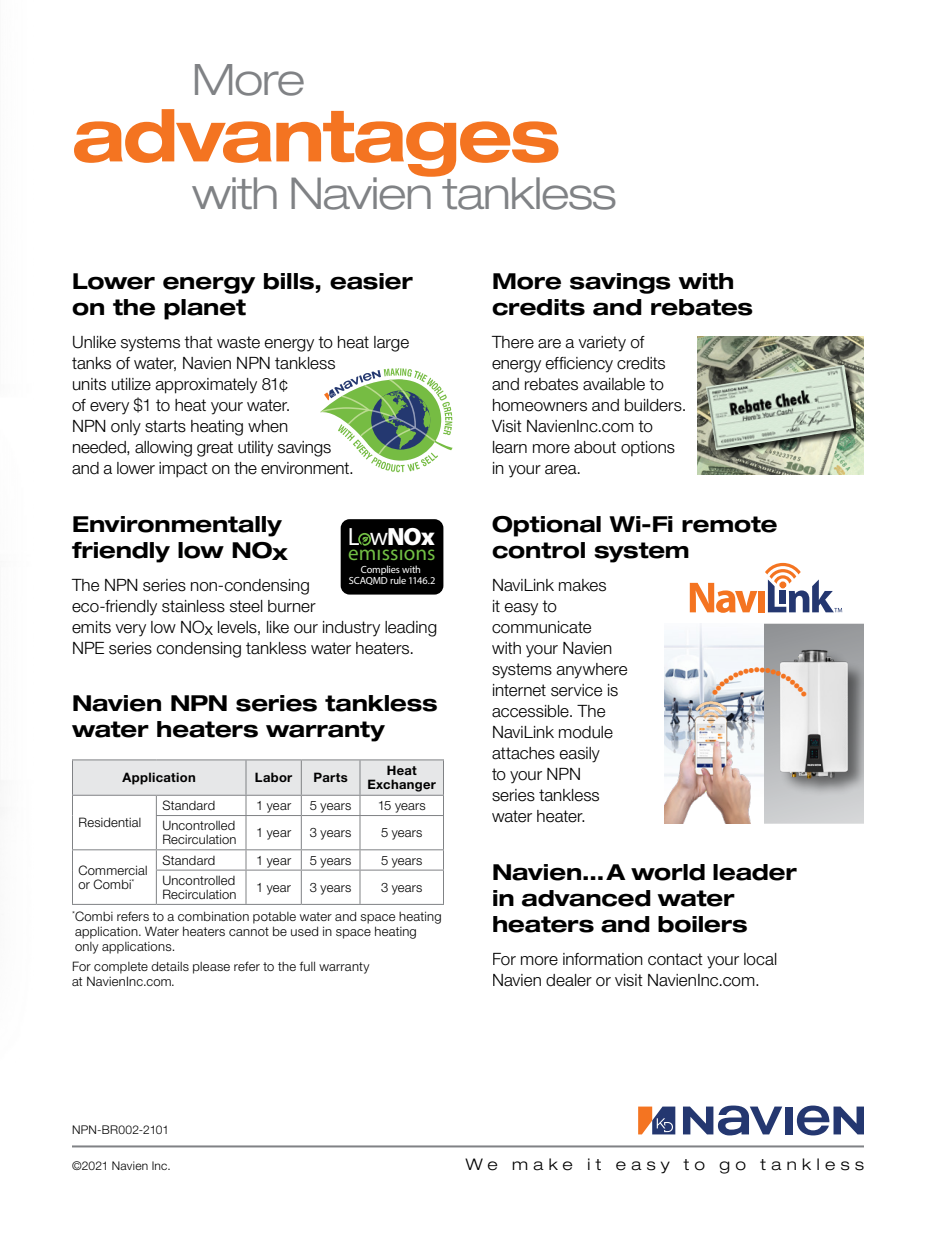
<style>
.page{position:relative;width:936px;height:1242px;background:#fff}
.page>*{position:absolute;margin:0;border:0;box-sizing:border-box;transform-origin:0 0}
.t1{font:700 expanded 72px "Helvetica Neue LT Pro";letter-spacing:-.035em;color:#f47421}
.t2{font:300 expanded 44px "Helvetica Neue LT Pro";letter-spacing:-.025em;color:#808285}
.t3{font:900 25px "Myriad Pro";color:#fff}
.t4{font:700 expanded 22px/26px "Helvetica Neue LT Pro";letter-spacing:-.005em;color:#000}
.t5{font:21.2px "Myriad Pro";letter-spacing:.005em;color:#72bf44}
.t6{font:300 17px/21px "Helvetica Neue LT Pro";color:#000}
.t7{font:300 expanded 16px "Helvetica Neue LT Pro";letter-spacing:.335em;color:#000}
.t8{font:300 13px/14px "Helvetica Neue LT Pro";letter-spacing:.02em;color:#000}
.t9{font:700 13px/14px "Helvetica Neue LT Pro";letter-spacing:.025em;color:#000;text-align:center}
.t10{font:300 12px "Helvetica Neue LT Pro";letter-spacing:.02em;color:#000}
.t11{font:10.4px/10.6px "Myriad Pro";letter-spacing:-.02em;color:#fff;text-align:center}
.s1{font-weight:400}
</style>
<div class="page">
<hr style="left:72px;top:1145px;width:792px;height:2px;background:#808285">
<svg style="left:638px;top:1107px;width:37px;height:27px"></svg>
<div style="left:785px;top:1107px;width:8px;height:27px;background:#243770"></div>
<svg style="left:683px;top:1106px;width:99px;height:29px"></svg>
<svg style="left:797px;top:1106px;width:67px;height:29px"></svg>
<img style="left:664px;top:624px;width:48px;height:50px">
<img style="left:697px;top:336px;width:166px;height:139px">
<svg style="left:320px;top:368px;width:133px;height:105px"></svg>
<div style="left:706px;top:365px;width:149px;height:93px;background:#000;opacity:.75"></div>
<img style="left:706px;top:365px;width:148px;height:85px">
<img style="left:664px;top:674px;width:48px;height:150px">
<svg style="left:690px;top:562px;width:152px;height:51px"></svg>
<hr style="left:72px;top:759px;width:84px;height:1px;background:#808285">
<hr style="left:156px;top:759px;width:90px;height:1px;background:#808285">
<hr style="left:246px;top:759px;width:55px;height:1px;background:#808285">
<hr style="left:301px;top:759px;width:59px;height:1px;background:#808285">
<hr style="left:360px;top:759px;width:84px;height:1px;background:#808285">
<hr style="left:72px;top:904px;width:84px;height:1px;background:#808285">
<hr style="left:156px;top:904px;width:90px;height:1px;background:#808285">
<hr style="left:246px;top:904px;width:55px;height:1px;background:#808285">
<hr style="left:301px;top:904px;width:59px;height:1px;background:#808285">
<hr style="left:360px;top:904px;width:84px;height:1px;background:#808285">
<svg style="left:72px;top:760px;width:372px;height:144px"></svg>
<hr style="left:72px;top:870px;width:1px;height:34px;background:#808285">
<div style="left:342px;top:520px;width:101px;height:74px;background:#000;border-radius:8px"></div>
<div style="left:341px;top:519px;width:102px;height:76px;border:2px solid #000;border-radius:8px"></div>
<svg style="left:358px;top:533px;width:13px;height:13px"></svg>
<svg style="left:712px;top:624px;width:152px;height:200px"></svg>
<h2 class="t2" style="left:192px;top:53px;width:115px">More</h2>
<h1 class="t1" style="left:72px;top:89px;width:490px">advantages</h1>
<h2 class="t2" style="left:192px;top:167px;width:426px">with Navien tankless</h2>
<p class="t4" style="left:72px;top:267px;width:342px">Lower energy bills, easier on the planet</p>
<p class="t6" style="left:72px;top:331px;width:339px">Unlike systems that waste energy to heat large tanks of water, Navien NPN tankless<br>units utilize approximately 81¢<br>of every $1 to heat your water.<br>NPN only starts heating when<br>needed, allowing great utility savings<br>and a lower impact on the environment.</p>
<p class="t4" style="left:72px;top:510px;width:218px">Environmentally friendly low NOx</p>
<p class="t6" style="left:72px;top:574px;width:367px">The NPN series non-condensing<br>eco-friendly stainless steel burner<br>emits very low NOx levels, like our industry leading NPE series condensing tankless water heaters.</p>
<p class="t3" style="left:348px;top:520px;width:88px"><span class="s1">L w</span>NOx</p>
<p class="t5" style="left:348px;top:539px;width:89px">emıssıons</p>
<p class="t11" style="left:349px;top:564px;width:88px">Complies with<br>SCAQMD rule 1146.2</p>
<p class="t4" style="left:72px;top:690px;width:367px">Navien NPN series tankless water heaters warranty</p>
<p class="t9" style="left:123px;top:770px;width:75px">Application</p>
<p class="t9" style="left:255px;top:770px;width:39px">Labor</p>
<p class="t9" style="left:314px;top:770px;width:36px">Parts</p>
<p class="t9" style="left:367px;top:763px;width:70px">Heat<br>Exchanger</p>
<p class="t8" style="left:78px;top:815px;width:64px">Residential</p>
<p class="t8" style="left:162px;top:798px;width:54px">Standard</p>
<p class="t8" style="left:256px;top:798px;width:36px">1 year</p>
<p class="t8" style="left:310px;top:798px;width:43px">5 years</p>
<p class="t8" style="left:378px;top:798px;width:49px">15 years</p>
<p class="t8" style="left:162px;top:818px;width:76px">Uncontrolled<br>Recirculation</p>
<p class="t8" style="left:256px;top:825px;width:36px">1 year</p>
<p class="t8" style="left:310px;top:825px;width:43px">3 years</p>
<p class="t8" style="left:381px;top:825px;width:43px">5 years</p>
<p class="t8" style="left:162px;top:853px;width:54px">Standard</p>
<p class="t8" style="left:256px;top:853px;width:36px">1 year</p>
<p class="t8" style="left:310px;top:853px;width:43px">5 years</p>
<p class="t8" style="left:381px;top:853px;width:43px">5 years</p>
<p class="t8" style="left:162px;top:873px;width:76px">Uncontrolled<br>Recirculation</p>
<p class="t8" style="left:256px;top:880px;width:36px">1 year</p>
<p class="t8" style="left:310px;top:880px;width:43px">3 years</p>
<p class="t8" style="left:381px;top:880px;width:43px">3 years</p>
<p class="t8" style="left:72px;top:908px;width:371px;line-height:15px"><sup>*</sup>Combi refers to a combination potable water and space heating application. Water heaters cannot be used in space heating<br>only applications.</p>
<p class="t8" style="left:72px;top:958px;width:299px;line-height:15px">For complete details please refer to the full warranty at NavienInc.com.</p>
<p class="t8" style="left:78px;top:863px;width:71px">Commercial or Combi<sup>*</sup></p>
<p class="t4" style="left:492px;top:267px;width:263px">More savings with credits and rebates</p>
<p class="t6" style="left:492px;top:331px;width:196px">There are a variety of energy efficiency credits and rebates available to homeowners and builders.<br>Visit NavienInc.com to learn more about options in your area.</p>
<p class="t4" style="left:492px;top:510px;width:287px">Optional Wi-Fi remote control system</p>
<p class="t6" style="left:492px;top:574px;width:137px">NaviLink makes<br>it easy to communicate<br>with your Navien systems anywhere internet service is accessible. The<br>NaviLink module attaches easily<br>to your NPN series tankless water heater.</p>
<p class="t4" style="left:492px;top:858px;width:306px">Navien...A world leader in advanced water heaters and boilers</p>
<p class="t6" style="left:492px;top:948px;width:287px">For more information contact your local<br>Navien dealer or visit NavienInc.com.</p>
<p class="t10" style="left:72px;top:1122px;width:99px">NPN-BR002-2101</p>
<p class="t10" style="left:72px;top:1158px;width:100px">©2021 Navien Inc.</p>
<p class="t7" style="left:466px;top:1154px;width:400px">We make it easy to go tankless</p>
</div>
